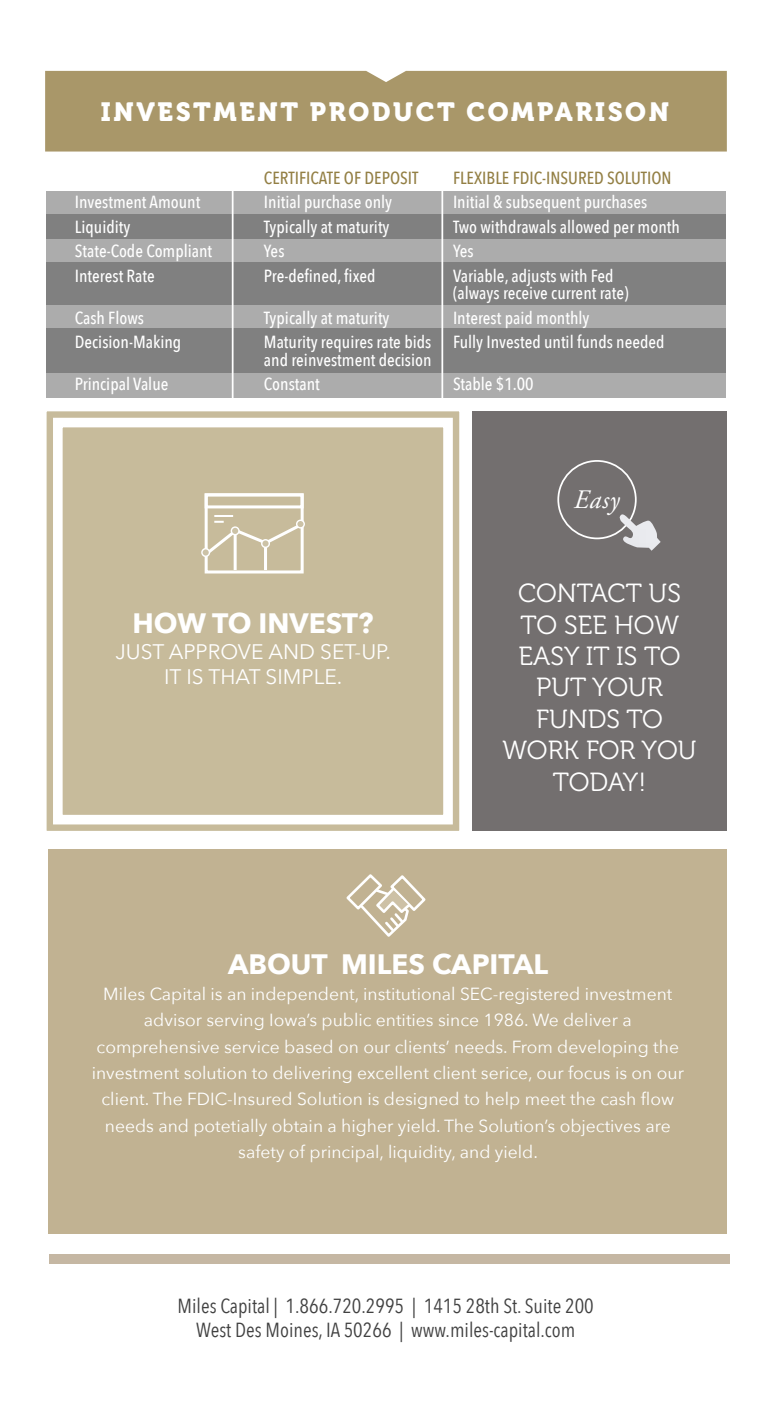
<style>
.page{position:relative;width:772px;height:1402px;background:#fff}
.page>*{position:absolute;margin:0;border:0;box-sizing:border-box;transform-origin:0 0}
.t1{font:700 28px "Avenir Next";color:#fff}
.t2{font:italic 26.6px "Adobe Garamond Pro";color:#fff}
.t3{font:26.25px/31.3px "Museo 300";color:#fff;text-align:center}
.t4{font:26.25px "Museo 900";letter-spacing:.1em;color:#fff}
.t5{font:21px "Avenir Next";color:#fff}
.t6{font:20.3px "Avenir Next Condensed";color:#414141}
.t7{font:17.5px/26.2px "Avenir Next";color:#fff;text-align:center}
.t8{font:500 17.5px "Avenir Next Condensed";color:#fff}
.t9{font:500 17.5px "Avenir Next Condensed";color:#937f44}
</style>
<div class="page">
<div style="left:47px;top:191px;width:679px;height:207px;background:#808080"></div>
<div style="left:47px;top:191px;width:679px;height:22px;background:#acacac"></div>
<div style="left:47px;top:239px;width:679px;height:22px;background:#acacac"></div>
<div style="left:47px;top:306px;width:679px;height:22px;background:#acacac"></div>
<div style="left:47px;top:373px;width:679px;height:25px;background:#acacac"></div>
<div style="left:46px;top:411px;width:414px;height:420px;background:#c7bb9b"></div>
<div style="left:53px;top:418px;width:400px;height:406px;border:10px solid #fff"></div>
<div style="left:45px;top:71px;width:682px;height:81px;background:#a99769"></div>
<div style="left:472px;top:412px;width:255px;height:419px;background:#736f6f"></div>
<div style="left:557px;top:460px;width:79px;height:79px;border:2px solid #fff;border-radius:50%"></div>
<img style="left:618px;top:514px;width:42px;height:37px">
<div style="left:49px;top:849px;width:678px;height:384px;background:#c1b292"></div>
<svg style="left:346px;top:874px;width:80px;height:63px"></svg>
<div style="left:49px;top:1254px;width:680px;height:10px;background:#c5b7a3"></div>
<hr style="left:232px;top:161px;width:1px;height:243px;background:#fff">
<hr style="left:441px;top:159px;width:2px;height:243px;background:#fff">
<div style="left:205px;top:493px;width:99px;height:80px;border:3px solid #fff"></div>
<div style="left:205px;top:493px;width:99px;height:15px;border:3px solid #fff"></div>
<hr style="left:234px;top:531px;width:3px;height:39px;background:#fff">
<hr style="left:264px;top:544px;width:3px;height:26px;background:#fff">
<svg style="left:202px;top:515px;width:105px;height:43px;background:#cfc4a9"></svg>
<div style="left:202px;top:549px;width:7px;height:7px;background:#ccc2a6;border-radius:50%"></div>
<div style="left:201px;top:548px;width:9px;height:9px;border:1px solid #fff;border-radius:50%"></div>
<svg style="left:231px;top:527px;width:8px;height:8px"></svg>
<div style="left:231px;top:526px;width:9px;height:9px;border:1px solid #fff;border-radius:50%"></div>
<svg style="left:262px;top:540px;width:7px;height:7px"></svg>
<div style="left:261px;top:539px;width:9px;height:9px;border:1px solid #fff;border-radius:50%"></div>
<svg style="left:297px;top:520px;width:7px;height:8px"></svg>
<div style="left:296px;top:519px;width:9px;height:9px;border:1px solid #fff;border-radius:50%"></div>
<p class="t4" style="left:101px;top:97px;width:570px">INVESTMENT PRODUCT COMPARISON</p>
<p class="t9" style="left:264px;top:167px;width:156px">CERTIFICATE OF DEPOSIT</p>
<p class="t9" style="left:453px;top:167px;width:220px">FLEXIBLE FDIC-INSURED SOLUTION</p>
<p class="t8" style="left:75px;top:192px;width:127px">Investment Amount</p>
<p class="t8" style="left:264px;top:192px;width:130px">Initial purchase only</p>
<p class="t8" style="left:453px;top:192px;width:196px">Initial &amp; subsequent purchases</p>
<p class="t8" style="left:75px;top:216px;width:57px">Liquidity</p>
<p class="t8" style="left:264px;top:216px;width:127px">Typically at maturity</p>
<p class="t8" style="left:453px;top:216px;width:228px">Two withdrawals allowed per month</p>
<p class="t8" style="left:75px;top:241px;width:139px">State-Code Compliant</p>
<p class="t8" style="left:264px;top:241px;width:22px">Yes</p>
<p class="t8" style="left:453px;top:241px;width:22px">Yes</p>
<p class="t8" style="left:75px;top:265px;width:81px">Interest Rate</p>
<p class="t8" style="left:264px;top:265px;width:113px">Pre-defined, fixed</p>
<p class="t8" style="left:453px;top:265px;width:162px">Variable, adjusts with Fed</p>
<p class="t8" style="left:453px;top:283px;width:177px">(always receive current rate)</p>
<p class="t8" style="left:75px;top:307px;width:71px">Cash Flows</p>
<p class="t8" style="left:264px;top:307px;width:127px">Typically at maturity</p>
<p class="t8" style="left:453px;top:307px;width:138px">Interest paid monthly</p>
<p class="t8" style="left:75px;top:332px;width:108px">Decision-Making</p>
<p class="t8" style="left:264px;top:332px;width:402px">Maturity requires rate bids Fully Invested until funds needed</p>
<p class="t8" style="left:264px;top:349px;width:169px">and reinvestment decision</p>
<p class="t8" style="left:75px;top:374px;width:95px">Principal Value</p>
<p class="t8" style="left:264px;top:374px;width:57px">Constant</p>
<p class="t8" style="left:453px;top:374px;width:82px">Stable $1.00</p>
<p class="t1" style="left:132px;top:599px;width:243px">HOW TO INVEST?</p>
<p class="t5" style="left:116px;top:633px;width:277px">JUST APPROVE AND SET-UP.</p>
<p class="t5" style="left:164px;top:659px;width:180px">IT IS THAT SIMPLE.</p>
<p class="t2" style="left:574px;top:483px;width:47px">Easy</p>
<p class="t3" style="left:502px;top:578px;width:196px">CONTACT US<br>TO SEE HOW<br>EASY IT IS TO<br>PUT YOUR<br>FUNDS TO<br>WORK FOR YOU<br>TODAY!</p>
<p class="t1" style="left:228px;top:940px;width:322px">ABOUT MILES CAPITAL</p>
<p class="t7" style="left:92px;top:980px;width:594px">Miles Capital is an independent, institutional SEC-registered investment advisor serving Iowa’s public entities since 1986. We deliver a comprehensive service based on our clients’ needs. From developing the investment solution to delivering excellent client serice, our focus is on our client. The FDIC-Insured Solution is designed to help meet the cash flow needs and potetially obtain a higher yield. The Solution’s objectives are safety of principal, liquidity, and yield.</p>
<p class="t6" style="left:178px;top:1288px;width:418px">Miles Capital | 1.866.720.2995 | 1415 28th St. Suite 200</p>
<p class="t6" style="left:196px;top:1313px;width:380px">West Des Moines, IA 50266 | www.miles-capital.com</p>
</div>
